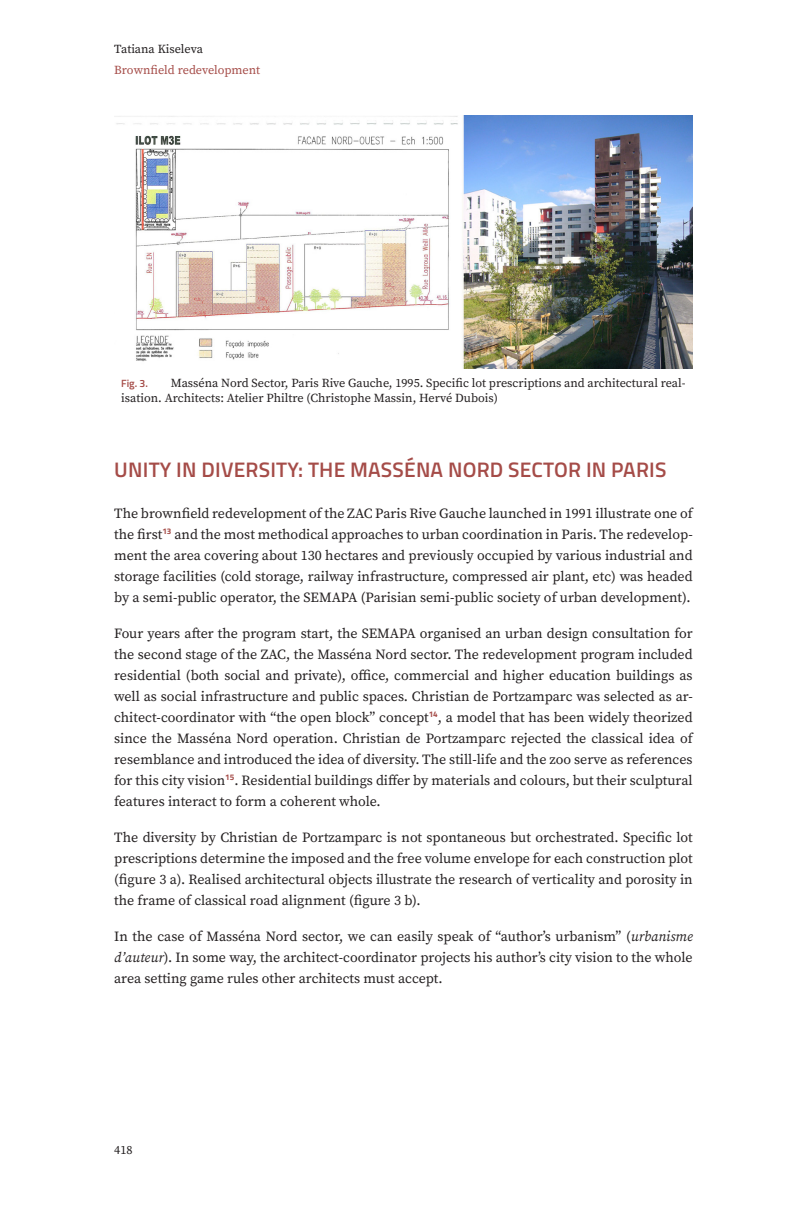
<style>
.page{position:relative;width:797px;height:1206px;background:#fff}
.page>*{position:absolute;margin:0;border:0;box-sizing:border-box;transform-origin:0 0}
.Heading_1{font:600 21px "Titillium Web";letter-spacing:.01em;color:#a54c48}
.Body_normal{font:14px/21px "Source Serif Pro";color:#231f20;text-align:justify}
.t1{font:12.25px/14.7px "Source Serif Pro";color:#231f20}
.t2{font:12.25px "Source Serif Pro";color:#a54c48}
.t3{font:600 10.5px "Titillium Web";color:#a54c48}
.s1{font-style:italic}
</style>
<div class="page">
<img style="left:114px;top:115px;width:578px;height:253px">
<p class="t1" style="left:114px;top:42px;width:90px">Tatiana Kiseleva</p>
<p class="t2" style="left:114px;top:62px;width:147px">Brownfield redevelopment</p>
<p class="t1" style="left:121px;top:376px;width:565px;text-indent:50px">Masséna Nord Sector, Paris Rive Gauche, 1995. Specific lot prescriptions and architectural real&shy;isation. Architects: Atelier Philtre (Christophe Massin, Hervé Dubois)</p>
<p class="t3" style="left:121px;top:376px;width:28px">Fig. 3.</p>
<p class="Heading_1" style="left:114px;top:454px;width:553px">UNITY IN DIVERSITY: THE MASSÉNA NORD SECTOR IN PARIS</p>
<p class="Body_normal" style="left:114px;top:502px;width:579px">The brownfield redevelopment of the ZAC Paris Rive Gauche launched in 1991 illustrate one of the first<sup>13</sup> and the most methodical approaches to urban coordination in Paris. The redevelop&shy;ment the area covering about 130 hectares and previously occupied by various industrial and storage facilities (cold storage, railway infrastructure, compressed air plant, etc) was headed by a semi-public operator, the SEMAPA (Parisian semi-public society of urban development).</p>
<p class="Body_normal" style="left:114px;top:622px;width:579px">Four years after the program start, the SEMAPA organised an urban design consultation for the second stage of the ZAC, the Masséna Nord sector. The redevelopment program included residential (both social and private), office, commercial and higher education buildings as well as social infrastructure and public spaces. Christian de Portzamparc was selected as ar&shy;chitect-coordinator with “the open block” concept<sup>14</sup>, a model that has been widely theorized since the Masséna Nord operation. Christian de Portzamparc rejected the classical idea of resemblance and introduced the idea of diversity. The still-life and the zoo serve as references for this city vision<sup>15</sup>. Residential buildings differ by materials and colours, but their sculptural features interact to form a coherent whole.</p>
<p class="Body_normal" style="left:114px;top:826px;width:579px">The diversity by Christian de Portzamparc is not spontaneous but orchestrated. Specific lot prescriptions determine the imposed and the free volume envelope for each construction plot (figure 3 a). Realised architectural objects illustrate the research of verticality and porosity in the frame of classical road alignment (figure 3 b).</p>
<p class="Body_normal" style="left:114px;top:925px;width:579px">In the case of Masséna Nord sector, we can easily speak of “author’s urbanism” (<span class="s1">urbanisme d’auteur</span>). In some way, the architect-coordinator projects his author’s city vision to the whole area setting game rules other architects must accept.</p>
<p class="t1" style="left:114px;top:1142px;width:20px">418</p>
</div>
